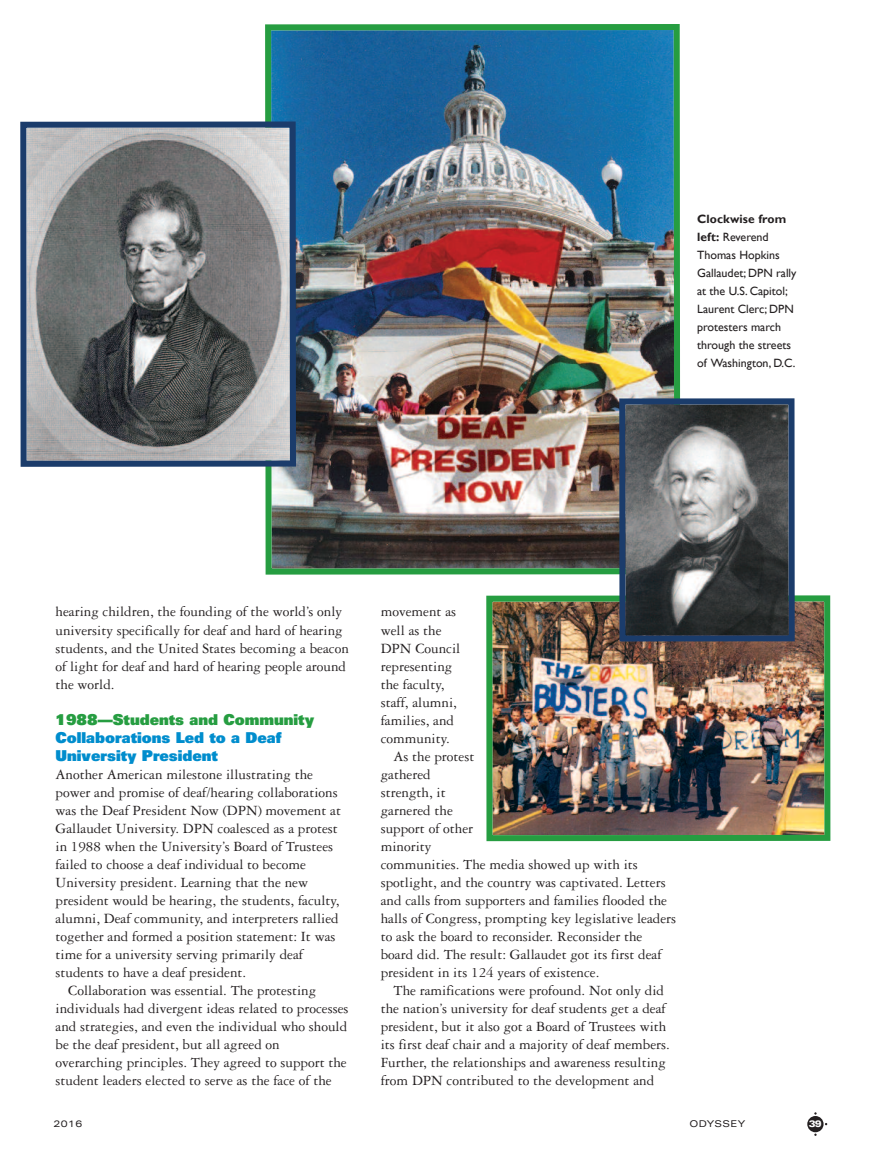
<style>
.page{position:relative;width:878px;height:1175px;background:#fff}
.page>*{position:absolute;margin:0;border:0;box-sizing:border-box;transform-origin:0 0}
.t1{font:15px/18px "Garamond Three";color:#231f20}
.t2{font:900 15px/18px "Univers";color:#008dcd}
.t3{font:900 15px "Univers";color:#269d41}
.t4{font:12px/18px "Gill Sans";color:#231f20}
.t5{font:expanded 9.3px "Univers";letter-spacing:.035em;color:#231f20}
.t6{font:900 expanded 9.3px "Univers";color:#fff}
.s1{font-weight:700}
</style>
<div class="page">
<div style="left:807px;top:1116px;width:16px;height:16px;background:#231f20;border-radius:50%"></div>
<img style="left:265px;top:24px;width:416px;height:551px">
<img style="left:27px;top:128px;width:262px;height:332px">
<div style="left:20px;top:121px;width:276px;height:346px;border:6px solid #1b3c6b"></div>
<img style="left:493px;top:602px;width:330px;height:232px">
<div style="left:486px;top:595px;width:344px;height:246px;border:6px solid #269d41"></div>
<img style="left:626px;top:405px;width:161px;height:229px">
<div style="left:619px;top:398px;width:175px;height:243px;border:6px solid #1b3c6b"></div>
<p class="t4" style="left:697px;top:210px;width:101px"><span class="s1">Clockwise from left:</span> Reverend<br>Thomas Hopkins<br>Gallaudet; DPN rally at the U.S. Capitol;<br>Laurent Clerc; DPN protesters march through the streets of Washington, D.C.</p>
<p class="t1" style="left:55px;top:604px;width:295px">hearing children, the founding of the world’s only university specifically for deaf and hard of hearing students, and the United States becoming a beacon of light for deaf and hard of hearing people around the world.</p>
<p class="t3" style="left:56px;top:713px;width:260px">1988—Students and Community</p>
<p class="t2" style="left:56px;top:729px;width:227px">Collaborations Led to a Deaf<br>University President</p>
<p class="t1" style="left:56px;top:766px;width:259px">Another American milestone illustrating the</p>
<p class="t1" style="left:55px;top:784px;width:283px">power and promise of deaf/hearing collaborations</p>
<p class="t1" style="left:56px;top:802px;width:287px">was the Deaf President Now (DPN) movement at</p>
<p class="t1" style="left:55px;top:820px;width:284px">Gallaudet University. DPN coalesced as a protest</p>
<p class="t1" style="left:55px;top:838px;width:279px">in 1988 when the University’s Board of Trustees</p>
<p class="t1" style="left:55px;top:856px;width:252px">failed to choose a deaf individual to become</p>
<p class="t1" style="left:55px;top:874px;width:254px">University president. Learning that the new</p>
<p class="t1" style="left:55px;top:892px;width:285px">president would be hearing, the students, faculty,</p>
<p class="t1" style="left:55px;top:910px;width:285px">alumni, Deaf community, and interpreters rallied</p>
<p class="t1" style="left:55px;top:928px;width:281px">together and formed a position statement: It was</p>
<p class="t1" style="left:55px;top:946px;width:249px">time for a university serving primarily deaf</p>
<p class="t1" style="left:55px;top:964px;width:192px">students to have a deaf president.</p>
<p class="t1" style="left:68px;top:982px;width:249px">Collaboration was essential. The protesting</p>
<p class="t1" style="left:55px;top:1000px;width:294px">individuals had divergent ideas related to processes</p>
<p class="t1" style="left:55px;top:1018px;width:293px">and strategies, and even the individual who should</p>
<p class="t1" style="left:55px;top:1036px;width:226px">be the deaf president, but all agreed on</p>
<p class="t1" style="left:55px;top:1054px;width:293px">overarching principles. They agreed to support the</p>
<p class="t1" style="left:55px;top:1072px;width:278px">student leaders elected to serve as the face of the</p>
<p class="t1" style="left:381px;top:604px;width:77px">movement as</p>
<p class="t1" style="left:381px;top:622px;width:62px">well as the</p>
<p class="t1" style="left:381px;top:640px;width:81px">DPN Council</p>
<p class="t1" style="left:381px;top:658px;width:73px">representing</p>
<p class="t1" style="left:381px;top:676px;width:65px">the faculty,</p>
<p class="t1" style="left:381px;top:694px;width:78px">staff, alumni,</p>
<p class="t1" style="left:381px;top:712px;width:75px">families, and</p>
<p class="t1" style="left:381px;top:730px;width:71px">community.</p>
<p class="t1" style="left:393px;top:748px;width:82px">As the protest</p>
<p class="t1" style="left:381px;top:766px;width:51px">gathered</p>
<p class="t1" style="left:381px;top:784px;width:66px">strength, it</p>
<p class="t1" style="left:381px;top:802px;width:74px">garnered the</p>
<p class="t1" style="left:381px;top:820px;width:94px">support of other</p>
<p class="t1" style="left:381px;top:838px;width:52px">minority</p>
<p class="t1" style="left:381px;top:856px;width:259px">communities. The media showed up with its</p>
<p class="t1" style="left:381px;top:874px;width:286px">spotlight, and the country was captivated. Letters</p>
<p class="t1" style="left:381px;top:892px;width:288px">and calls from supporters and families flooded the</p>
<p class="t1" style="left:381px;top:910px;width:297px">halls of Congress, prompting key legislative leaders</p>
<p class="t1" style="left:381px;top:928px;width:263px">to ask the board to reconsider. Reconsider the</p>
<p class="t1" style="left:381px;top:946px;width:282px">board did. The result: Gallaudet got its first deaf</p>
<p class="t1" style="left:381px;top:964px;width:220px">president in its 124 years of existence.</p>
<p class="t1" style="left:393px;top:982px;width:272px">The ramifications were profound. Not only did</p>
<p class="t1" style="left:381px;top:1000px;width:286px">the nation’s university for deaf students get a deaf</p>
<p class="t1" style="left:381px;top:1018px;width:287px">president, but it also got a Board of Trustees with</p>
<p class="t1" style="left:381px;top:1036px;width:291px">its first deaf chair and a majority of deaf members.</p>
<p class="t1" style="left:381px;top:1054px;width:286px">Further, the relationships and awareness resulting</p>
<p class="t1" style="left:381px;top:1072px;width:275px">from DPN contributed to the development and</p>
<p class="t5" style="left:54px;top:1120px;width:30px">2016</p>
<p class="t5" style="left:689px;top:1120px;width:57px">ODYSSEY</p>
<p class="t6" style="left:809px;top:1120px;width:14px">39</p>
</div>
